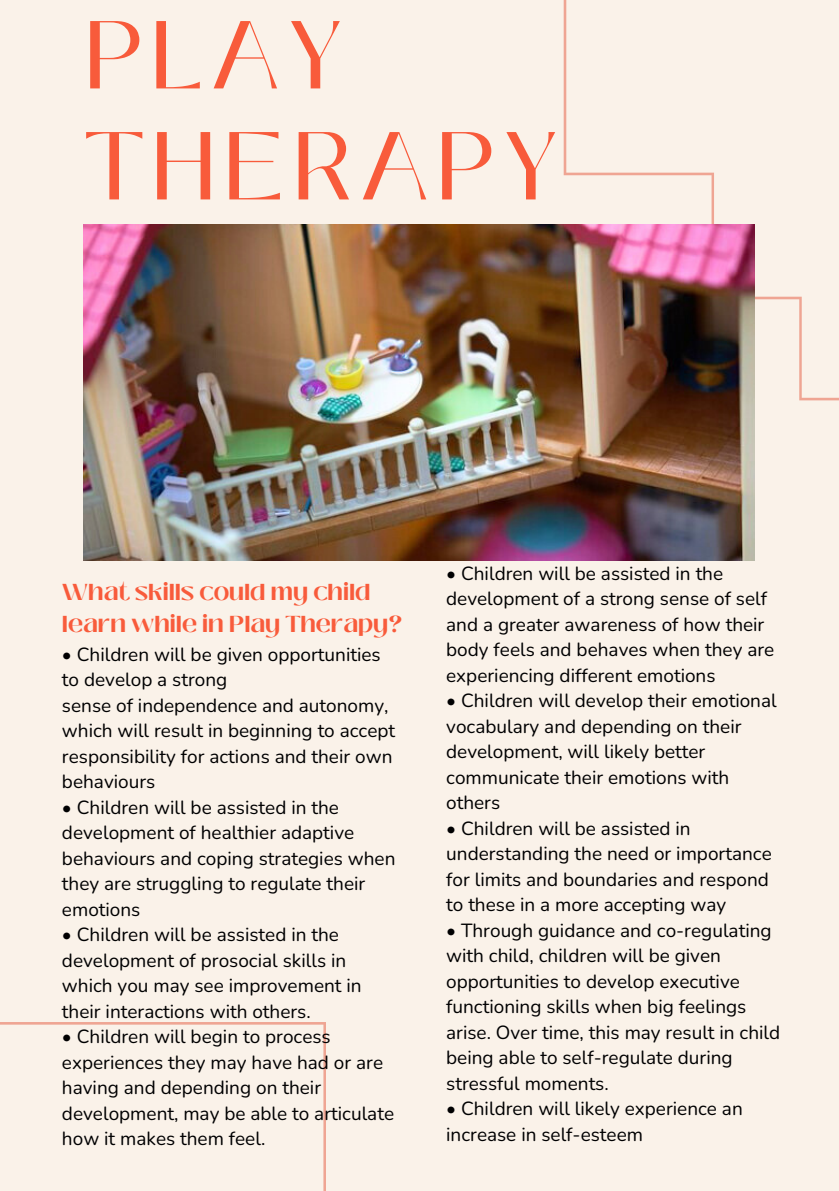
<style>
.page{position:relative;width:839px;height:1191px;background:#fff}
.page>*{position:absolute;margin:0;border:0;box-sizing:border-box;transform-origin:0 0}
.t1{font:96px/111px "Black Mango";letter-spacing:.07em;color:#f85b3b}
.t2{font:700 23px/31.6px "Black Mango";color:#f85b3b}
.t3{font:19px/25.6px "Nunito";color:#000001}
</style>
<div class="page">
<div style="left:0;top:0;width:838px;height:1191px;background:#faf2e9"></div>
<svg style="left:563px;top:0;width:275px;height:497px"></svg>
<img style="left:84px;top:225px;width:670px;height:336px">
<svg style="left:0;top:1022px;width:325px;height:169px"></svg>
<p class="t1" style="left:84px;top:0;width:475px">PLAY<br>THERAPY</p>
<p class="t2" style="left:62px;top:577px;width:341px">What skills could my child learn while in Play Therapy?</p>
<p class="t3" style="left:62px;top:642px;width:320px">• Children will be given opportunities to develop a strong</p>
<p class="t3" style="left:62px;top:693px;width:335px">sense of independence and autonomy, which will result in beginning to accept responsibility for actions and their own behaviours</p>
<p class="t3" style="left:62px;top:795px;width:335px">• Children will be assisted in the development of healthier adaptive behaviours and coping strategies when they are struggling to regulate their emotions</p>
<p class="t3" style="left:62px;top:922px;width:301px">• Children will be assisted in the development of prosocial skills in which you may see improvement in their interactions with others.</p>
<p class="t3" style="left:62px;top:1024px;width:333px">• Children will begin to process experiences they may have had or are having and depending on their development, may be able to articulate how it makes them feel.</p>
<p class="t3" style="left:446px;top:561px;width:329px">• Children will be assisted in the development of a strong sense of self and a greater awareness of how their body feels and behaves when they are experiencing different emotions</p>
<p class="t3" style="left:446px;top:688px;width:332px">• Children will develop their emotional vocabulary and depending on their development, will likely better communicate their emotions with others</p>
<p class="t3" style="left:446px;top:816px;width:327px">• Children will be assisted in understanding the need or importance for limits and boundaries and respond to these in a more accepting way</p>
<p class="t3" style="left:446px;top:918px;width:335px">• Through guidance and co-regulating with child, children will be given opportunities to develop executive functioning skills when big feelings arise. Over time, this may result in child being able to self-regulate during stressful moments.</p>
<p class="t3" style="left:446px;top:1096px;width:298px">• Children will likely experience an increase in self-esteem</p>
</div>
